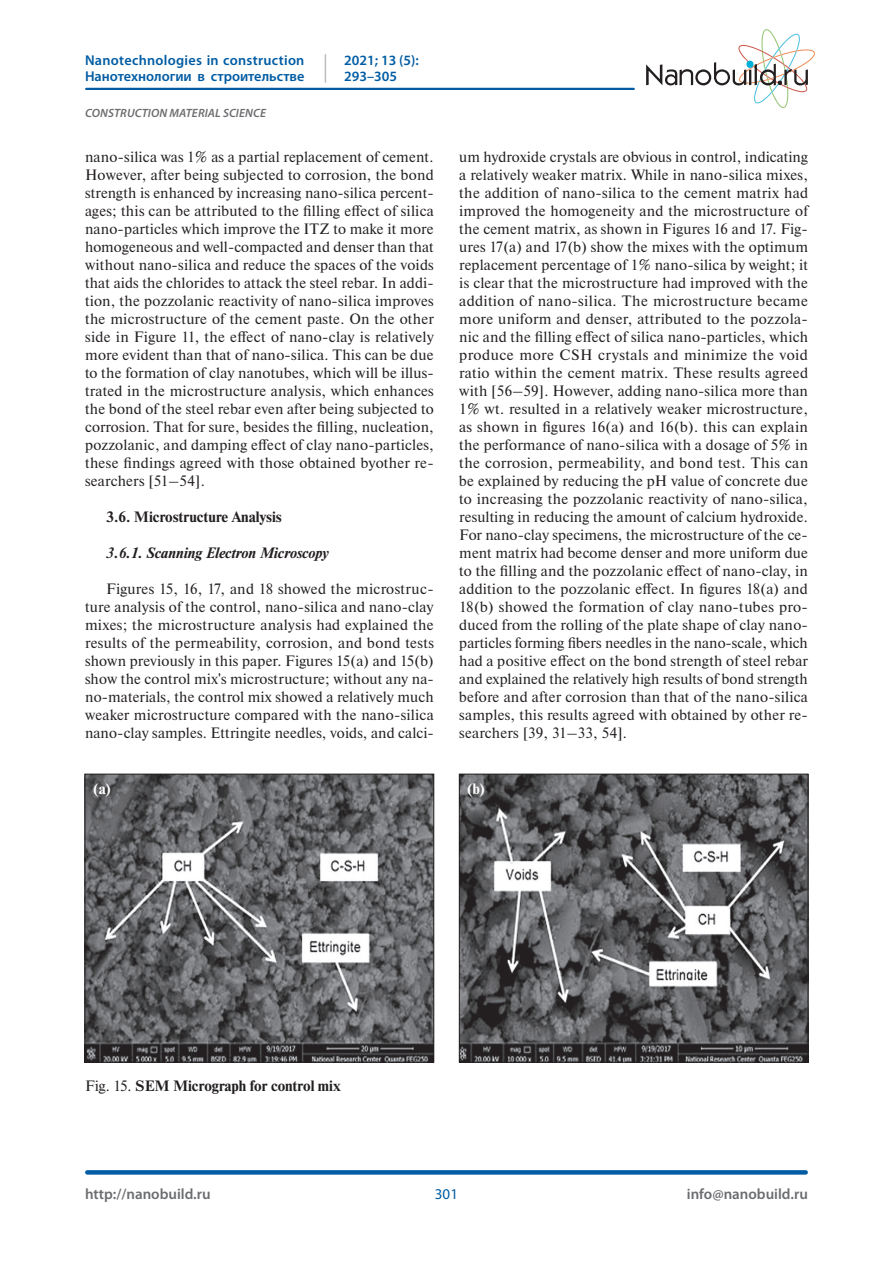
<style>
.page{position:relative;width:893px;height:1263px;background:#fff}
.page>*{position:absolute;margin:0;border:0;box-sizing:border-box;transform-origin:0 0}
.t1{font:15px/18px "Newton";letter-spacing:.015em;color:#231f20;text-align:justify}
.t2{font:700 15px "Newton";color:#231f20}
.t3{font:600 15px "Myriad Pro";color:#6c6d70}
.t4{font:italic 700 15px "Newton";color:#231f20}
.t5{font:700 15px "Newton";color:#fff}
.t6{font:15px "Myriad Pro";color:#015ca3}
.t7{font:600 14.25px/16.5px "Myriad Pro";letter-spacing:.005em;color:#015ca3}
.t8{font:italic 600 12px "Myriad Pro";letter-spacing:.01em;color:#6c6d70}
.s1{font-weight:400}
</style>
<div class="page">
<svg style="left:646px;top:29px;width:169px;height:79px"></svg>
<hr style="left:86px;top:88px;width:548px;height:2px;background:#015ca3">
<div style="left:87px;top:1170px;width:719px;height:5px;background:#015ca3"></div>
<svg style="left:325px;top:55px;width:1px;height:27px"></svg>
<img style="left:87px;top:776px;width:345px;height:284px">
<div style="left:85px;top:774px;width:349px;height:288px;border:1px solid #231f20"></div>
<img style="left:461px;top:776px;width:345px;height:284px">
<div style="left:459px;top:774px;width:349px;height:288px;border:1px solid #231f20"></div>
<p class="t7" style="left:85px;top:51px;width:221px">Nanotechnologies in construction<br>Нанотехнологии в строительстве</p>
<p class="t7" style="left:344px;top:51px;width:76px">2021; 13 (5):<br>293–305</p>
<p class="t8" style="left:85px;top:105px;width:182px">CONSTRUCTION MATERIAL SCIENCE</p>
<p class="t1" style="left:85px;top:147px;width:350px">nano-silica was 1% as a partial replacement of cement.<br>However, after being subjected to corrosion, the bond strength is enhanced by increasing nano-silica percent&shy;ages; this can be attributed to the filling effect of silica nano-particles which improve the ITZ to make it more homogeneous and well-compacted and denser than that without nano-silica and reduce the spaces of the voids that aids the chlorides to attack the steel rebar. In addi&shy;tion, the pozzolanic reactivity of nano-silica improves the microstructure of the cement paste. On the other side in Figure 11, the effect of nano-clay is relatively more evident than that of nano-silica. This can be due to the formation of clay nanotubes, which will be illus&shy;trated in the microstructure analysis, which enhances the bond of the steel rebar even after being subjected to corrosion. That for sure, besides the filling, nucleation, pozzolanic, and damping effect of clay nano-particles, these findings agreed with those obtained byother re&shy;searchers [51–54].</p>
<p class="t2" style="left:106px;top:508px;width:177px">3.6. Microstructure Analysis</p>
<p class="t4" style="left:106px;top:544px;width:224px">3.6.1. Scanning Electron Microscopy</p>
<p class="t1" style="left:85px;top:579px;width:350px;text-indent:21px">Figures 15, 16, 17, and 18 showed the microstruc&shy;ture analysis of the control, nano-silica and nano-clay mixes; the microstructure analysis had explained the results of the permeability, corrosion, and bond tests shown previously in this paper. Figures 15(a) and 15(b) show the control mix's microstructure; without any na&shy;no-materials, the control mix showed a relatively much weaker microstructure compared with the nano-silica nano-clay samples. Ettringite needles, voids, and calci-</p>
<p class="t1" style="left:459px;top:147px;width:350px">um hydroxide crystals are obvious in control, indicating a relatively weaker matrix. While in nano-silica mixes, the addition of nano-silica to the cement matrix had improved the homogeneity and the microstructure of the cement matrix, as shown in Figures 16 and 17. Fig&shy;ures 17(a) and 17(b) show the mixes with the optimum replacement percentage of 1% nano-silica by weight; it is clear that the microstructure had improved with the addition of nano-silica. The microstructure became more uniform and denser, attributed to the pozzola&shy;nic and the filling effect of silica nano-particles, which produce more CSH crystals and minimize the void ratio within the cement matrix. These results agreed with [56–59]. However, adding nano-silica more than 1% wt. resulted in a relatively weaker microstructure, as shown in figures 16(a) and 16(b). this can explain the performance of nano-silica with a dosage of 5% in the corrosion, permeability, and bond test. This can be explained by reducing the pH value of concrete due to increasing the pozzolanic reactivity of nano-silica, resulting in reducing the amount of calcium hydroxide.<br>For nano-clay specimens, the microstructure of the ce&shy;ment matrix had become denser and more uniform due to the filling and the pozzolanic effect of nano-clay, in addition to the pozzolanic effect. In figures 18(a) and 18(b) showed the formation of clay nano-tubes pro&shy;duced from the rolling of the plate shape of clay nano&shy;particles forming fibers needles in the nano-scale, which had a positive effect on the bond strength of steel rebar and explained the relatively high results of bond strength before and after corrosion than that of the nano-silica samples, this results agreed with obtained by other re&shy;searchers [39, 31–33, 54].</p>
<p class="t5" style="left:93px;top:779px;width:19px">(a)</p>
<p class="t5" style="left:467px;top:779px;width:19px">(b)</p>
<p class="t2" style="left:85px;top:1076px;width:257px"><span class="s1">Fig. 15.</span> SEM Micrograph for control mix</p>
<p class="t3" style="left:85px;top:1184px;width:127px">http://nanobuild.ru</p>
<p class="t3" style="left:687px;top:1184px;width:123px">info@nanobuild.ru</p>
<p class="t6" style="left:435px;top:1185px;width:25px">301</p>
</div>
